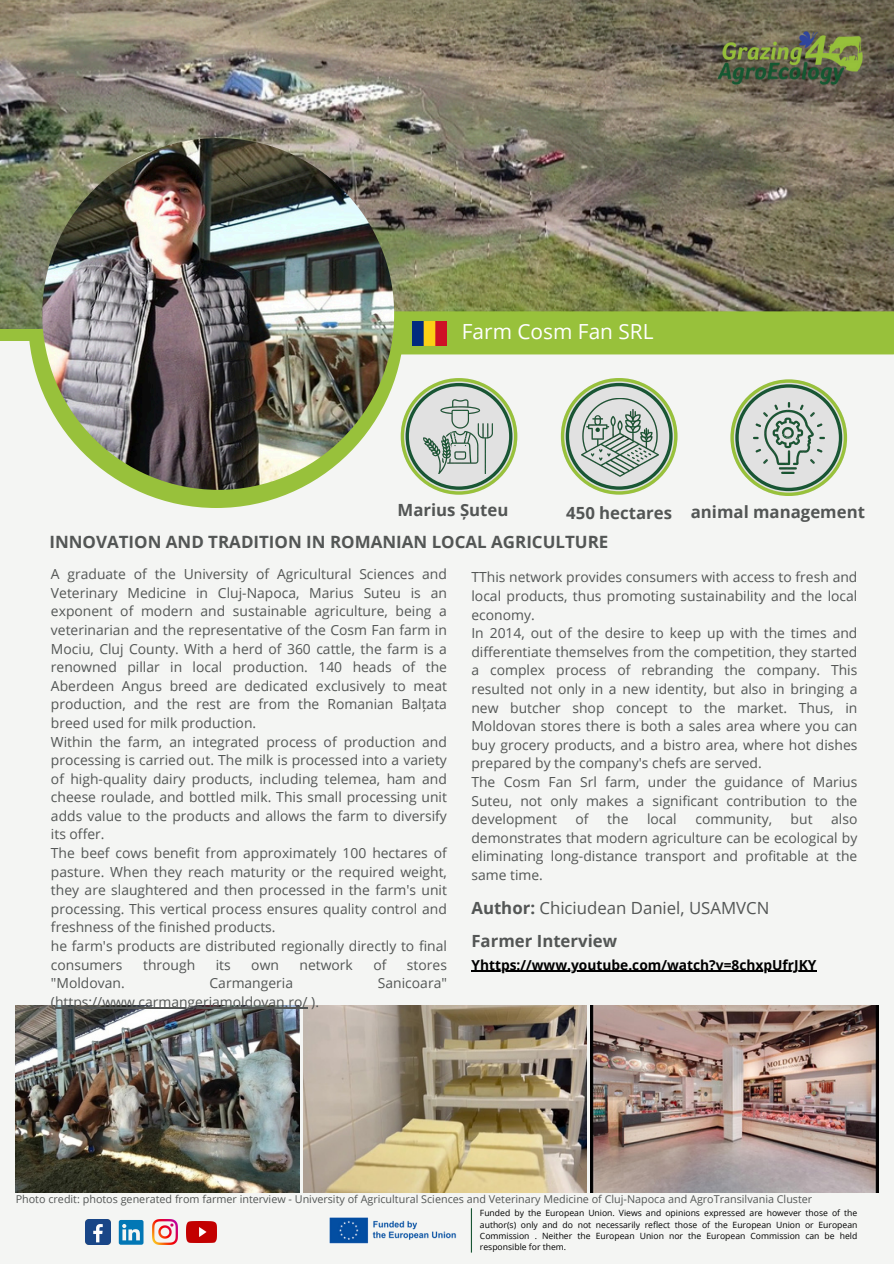
<style>
.page{position:relative;width:894px;height:1264px;background:#fff}
.page>*{position:absolute;margin:0;border:0;box-sizing:border-box;transform-origin:0 0}
.t1{font:20.85px "Open Sans";color:#fff}
.t2{font:700 16.95px "Open Sans";color:#535655}
.t3{font:700 16.8px "Open Sans";color:#535655}
.t4{font:16.8px "Open Sans";color:#535655}
.t5{font:13.95px/18.6px "Open Sans";color:#535655}
.t6{font:700 13.8px "Open Sans";color:#000}
.t7{font:10.8px "Open Sans";color:#535655}
.t8{font:8.55px/11.4px "Open Sans";color:#000;text-align:justify}
.s1{font-weight:700}
</style>
<div class="page">
<div style="left:0;top:0;width:893px;height:1263px;background:#f4f5f3"></div>
<hr style="left:470px;top:1208px;width:2px;height:44px;background:#195634">
<div style="left:28px;top:132px;width:376px;height:376px;background:#98c13b;border-radius:50%"></div>
<img style="left:0;top:0;width:893px;height:329px">
<div style="left:390px;top:311px;width:503px;height:43px;background:#98c13b"></div>
<img style="left:42px;top:138px;width:352px;height:352px;border-radius:50%">
<img style="left:710px;top:26px;width:158px;height:63px">
<img style="left:329px;top:1217px;width:128px;height:27px">
<svg style="left:730px;top:379px;width:116px;height:117px"></svg>
<img style="left:753px;top:402px;width:71px;height:71px">
<svg style="left:400px;top:378px;width:117px;height:116px"></svg>
<img style="left:423px;top:400px;width:69px;height:73px">
<svg style="left:560px;top:378px;width:117px;height:116px"></svg>
<img style="left:581px;top:398px;width:77px;height:78px">
<img style="left:16px;top:1005px;width:283px;height:187px">
<img style="left:303px;top:1005px;width:283px;height:187px">
<img style="left:590px;top:1005px;width:287px;height:187px">
<img style="left:85px;top:1219px;width:25px;height:25px">
<img style="left:186px;top:1221px;width:30px;height:21px">
<svg style="left:119px;top:1220px;width:24px;height:24px"></svg>
<img style="left:153px;top:1219px;width:24px;height:25px">
<img style="left:412px;top:321px;width:35px;height:24px">
<hr style="left:55px;top:1007px;width:252px;height:1px;background:#535655">
<hr style="left:471px;top:970px;width:345px;height:2px;background:#000">
<p class="t1" style="left:462px;top:316px;width:193px">Farm Cosm Fan SRL</p>
<p class="t3" style="left:397px;top:498px;width:112px">Marius Șuteu</p>
<p class="t3" style="left:566px;top:501px;width:107px">450 hectares</p>
<p class="t3" style="left:690px;top:500px;width:176px">animal management</p>
<p class="t2" style="left:49px;top:529px;width:560px">INNOVATION AND TRADITION IN ROMANIAN LOCAL AGRICULTURE</p>
<p class="t5" style="left:51px;top:564px;width:397px">A graduate of the University of Agricultural Sciences and Veterinary Medicine in Cluj-Napoca, Marius Suteu is an exponent of modern and sustainable agriculture, being a veterinarian and the representative of the Cosm Fan farm in Mociu, Cluj County. With a herd of 360 cattle, the farm is a renowned pillar in local production. 140 heads of the Aberdeen Angus breed are dedicated exclusively to meat production, and the rest are from the Romanian Balțata breed used for milk production.<br>Within the farm, an integrated process of production and processing is carried out. The milk is processed into a variety of high-quality dairy products, including telemea, ham and cheese roulade, and bottled milk. This small processing unit adds value to the products and allows the farm to diversify its offer.<br>The beef cows benefit from approximately 100 hectares of pasture. When they reach maturity or the required weight, they are slaughtered and then processed in the farm's unit processing. This vertical process ensures quality control and freshness of the finished products.<br>he farm's products are distributed regionally directly to final consumers</p>
<p class="t5" style="left:143px;top:954px;width:54px">through</p>
<p class="t5" style="left:216px;top:954px;width:17px">its</p>
<p class="t5" style="left:251px;top:954px;width:29px">own</p>
<p class="t5" style="left:299px;top:954px;width:55px">network</p>
<p class="t5" style="left:373px;top:954px;width:15px">of</p>
<p class="t5" style="left:407px;top:954px;width:41px">stores</p>
<p class="t5" style="left:51px;top:973px;width:75px">"Moldovan.</p>
<p class="t5" style="left:209px;top:973px;width:85px">Carmangeria</p>
<p class="t5" style="left:378px;top:973px;width:70px">Sanicoara"</p>
<p class="t5" style="left:51px;top:992px;width:269px">(https://www.carmangeriamoldovan.ro/ ).</p>
<p class="t5" style="left:471px;top:567px;width:387px">TThis network provides consumers with access to fresh and local products, thus promoting sustainability and the local economy.<br>In 2014, out of the desire to keep up with the times and differentiate themselves from the competition, they started a complex process of rebranding the company. This resulted not only in a new identity, but also in bringing a new butcher shop concept to the market. Thus, in Moldovan stores there is both a sales area where you can buy grocery products, and a bistro area, where hot dishes prepared by the company's chefs are served.<br>The Cosm Fan Srl farm, under the guidance of Marius Suteu, not only makes a significant contribution to the development</p>
<p class="t5" style="left:575px;top:809px;width:15px">of</p>
<p class="t5" style="left:607px;top:809px;width:23px">the</p>
<p class="t5" style="left:647px;top:809px;width:31px">local</p>
<p class="t5" style="left:695px;top:809px;width:78px">community,</p>
<p class="t5" style="left:790px;top:809px;width:23px">but</p>
<p class="t5" style="left:471px;top:809px;width:387px;text-align:justify;text-indent:359px">also demonstrates that modern agriculture can be ecological by eliminating long-distance transport and profitable at the same time.</p>
<p class="t4" style="left:471px;top:895px;width:299px"><span class="s1">Author:</span> Chiciudean Daniel, USAMVCN</p>
<p class="t3" style="left:471px;top:929px;width:147px">Farmer Interview</p>
<p class="t6" style="left:471px;top:955px;width:346px">Yhttps://www.youtube.com/watch?v=8chxpUfrJKY</p>
<p class="t7" style="left:16px;top:1190px;width:797px">Photo credit: photos generated from farmer interview - University of Agricultural Sciences and Veterinary Medicine of Cluj-Napoca and AgroTransilvania Cluster</p>
<p class="t8" style="left:480px;top:1206px;width:379px">Funded by the European Union. Views and opinions expressed are however those of the author(s) only and do not necessarily reflect those of the European Union or European Commission . Neither the European Union nor the European Commission can be held responsible for them.</p>
</div>
